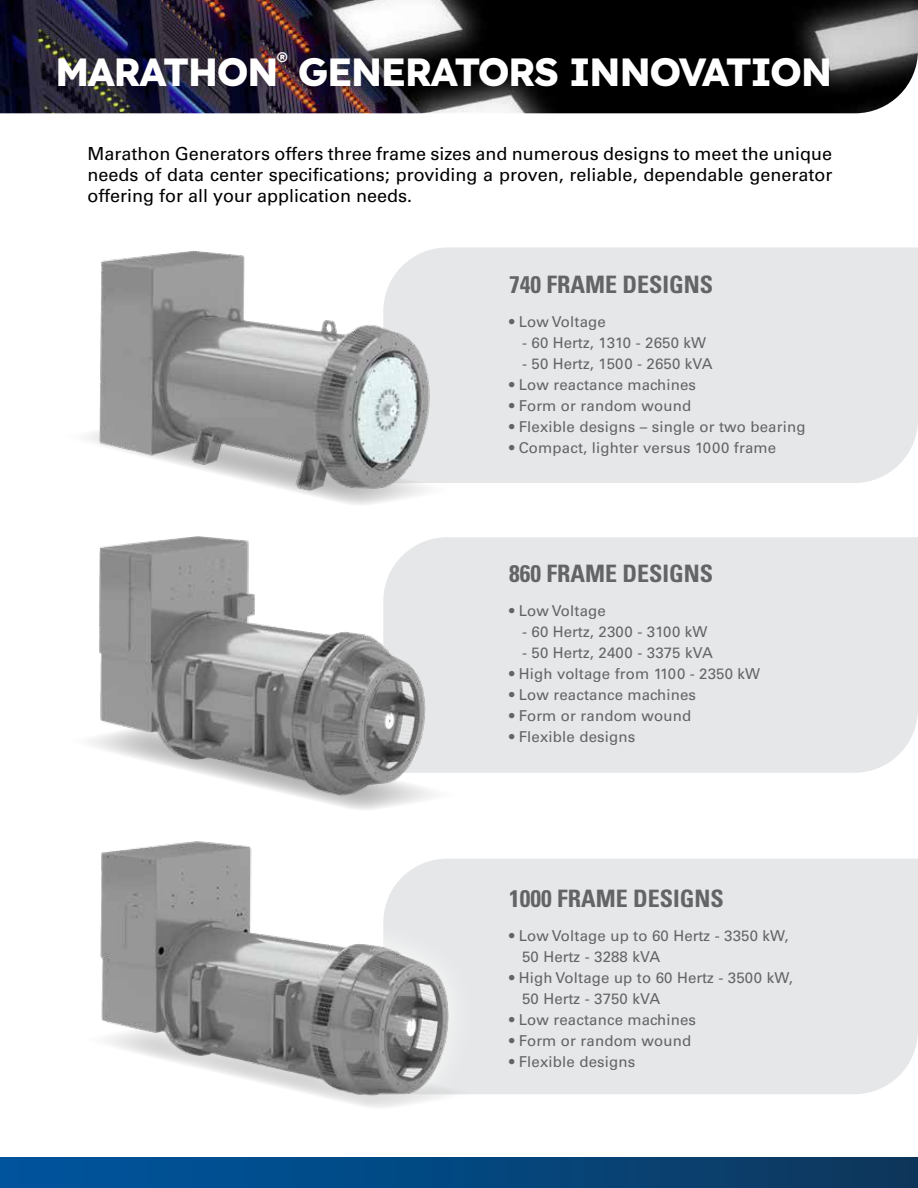
<style>
.page{position:relative;width:918px;height:1188px;background:#fff}
.page>*{position:absolute;margin:0;border:0;box-sizing:border-box;transform-origin:0 0}
.t1{font:700 39.15px "Lexend";letter-spacing:-.04em;color:#fff}
.t2{font:700 condensed 24px "Univers LT Std";color:#636466}
.t3{font:20.4px "Lexend Deca";color:#fff}
.t4{font:18px/21px "Univers LT Std";color:#000;text-align:justify}
.t5{font:15px/21px "Univers LT Std";letter-spacing:.01em;color:#636466}
</style>
<div class="page">
<div style="left:0;top:1157px;width:918px;height:31px;background:linear-gradient(to right,#0056a1,#0d375d)"></div>
<div style="left:442px;top:537px;width:476px;height:236px;background:#e6e7e8"></div>
<div style="left:442px;top:718px;width:69px;height:55px;background:#e6e7e8"></div>
<img style="left:90px;top:536px;width:352px;height:274px">
<img style="left:0;top:0;width:918px;height:113px">
<div style="left:478px;top:859px;width:440px;height:235px;background:#e6e7e8"></div>
<div style="left:478px;top:1016px;width:50px;height:78px;background:#e6e7e8"></div>
<div style="left:465px;top:859px;width:13px;height:235px;background:#e6e7e8"></div>
<img style="left:100px;top:841px;width:365px;height:267px">
<div style="left:450px;top:247px;width:468px;height:236px;background:#e6e7e8"></div>
<div style="left:450px;top:413px;width:58px;height:70px;background:#e6e7e8"></div>
<img style="left:88px;top:247px;width:362px;height:258px">
<h3 class="t3" style="left:277px;top:45px;width:12px">®</h3>
<h1 class="t1" style="left:55px;top:40px;width:225px">MARATHON</h1>
<h1 class="t1" style="left:298px;top:40px;width:536px">GENERATORS INNOVATION</h1>
<p class="t4" style="left:88px;top:143px;width:746px">Marathon Generators offers three frame sizes and numerous designs to meet the unique needs of data center specifications; providing a proven, reliable, dependable generator offering for all your application needs.</p>
<h2 class="t2" style="left:509px;top:270px;width:205px">740 FRAME DESIGNS</h2>
<p class="t5" style="left:509px;top:311px;width:98px">• Low Voltage</p>
<p class="t5" style="left:522px;top:332px;width:186px">- 60 Hertz, 1310 - 2650 kW</p>
<p class="t5" style="left:522px;top:353px;width:192px">- 50 Hertz, 1500 - 2650 kVA</p>
<p class="t5" style="left:509px;top:374px;width:189px">• Low reactance machines</p>
<p class="t5" style="left:509px;top:395px;width:184px">• Form or random wound</p>
<p class="t5" style="left:509px;top:416px;width:298px">• Flexible designs – single or two bearing</p>
<p class="t5" style="left:509px;top:437px;width:269px">• Compact, lighter versus 1000 frame</p>
<h2 class="t2" style="left:509px;top:559px;width:205px">860 FRAME DESIGNS</h2>
<p class="t5" style="left:509px;top:600px;width:98px">• Low Voltage</p>
<p class="t5" style="left:522px;top:621px;width:187px">- 60 Hertz, 2300 - 3100 kW</p>
<p class="t5" style="left:522px;top:642px;width:192px">- 50 Hertz, 2400 - 3375 kVA</p>
<p class="t5" style="left:509px;top:663px;width:253px">• High voltage from 1100 - 2350 kW</p>
<p class="t5" style="left:509px;top:684px;width:189px">• Low reactance machines</p>
<p class="t5" style="left:509px;top:705px;width:184px">• Form or random wound</p>
<p class="t5" style="left:509px;top:726px;width:128px">• Flexible designs</p>
<h2 class="t2" style="left:509px;top:884px;width:216px">1000 FRAME DESIGNS</h2>
<p class="t5" style="left:522px;top:925px;width:268px;text-indent:-13px">• Low Voltage up to 60 Hertz - 3350 kW,<br>50 Hertz - 3288 kVA</p>
<p class="t5" style="left:522px;top:967px;width:272px;text-indent:-13px">• High Voltage up to 60 Hertz - 3500 kW,<br>50 Hertz - 3750 kVA</p>
<p class="t5" style="left:509px;top:1009px;width:189px">• Low reactance machines</p>
<p class="t5" style="left:509px;top:1030px;width:184px">• Form or random wound</p>
<p class="t5" style="left:509px;top:1051px;width:128px">• Flexible designs</p>
</div>
